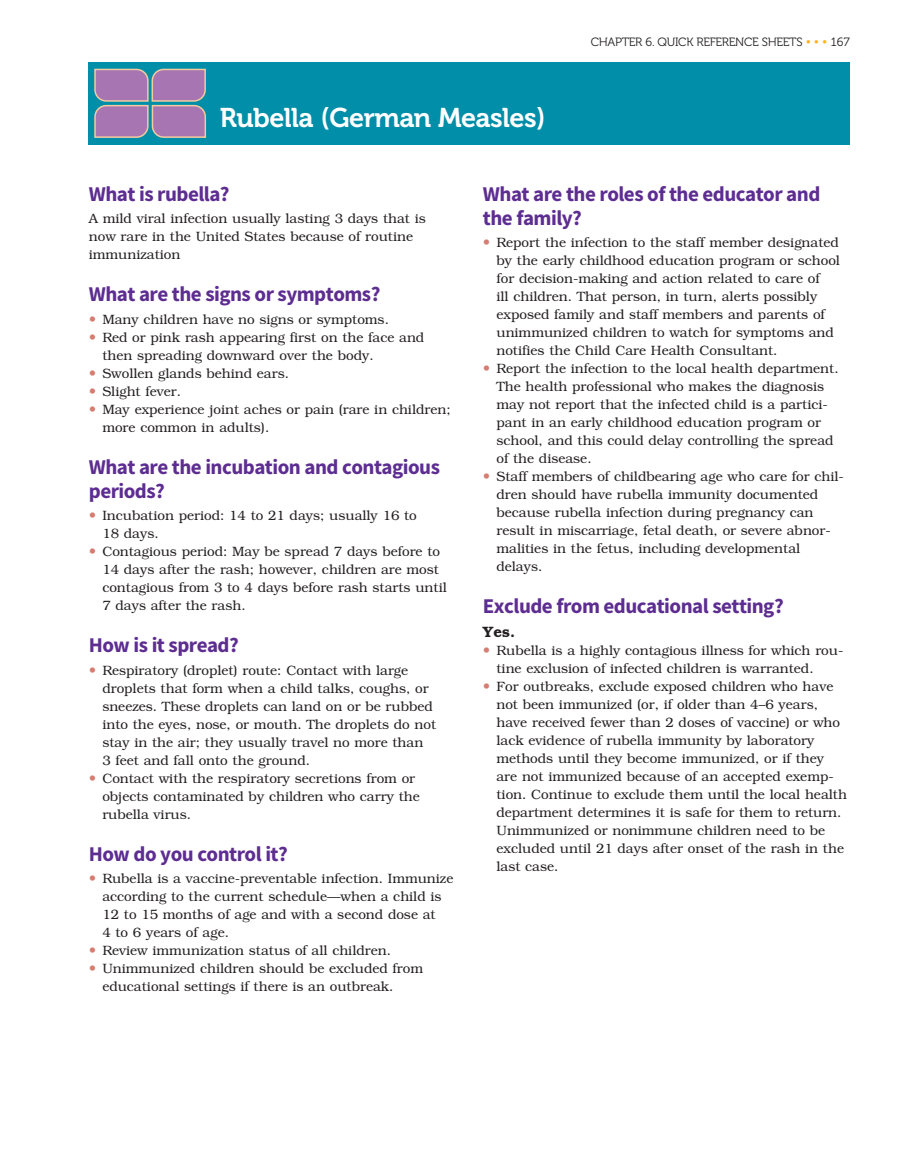
<style>
.page{position:relative;width:907px;height:1174px;background:#fff}
.page>*{position:absolute;margin:0;border:0;box-sizing:border-box;transform-origin:0 0}
.t1{font:27px "Museo 700";letter-spacing:-.02em;color:#fff}
.t2{font:700 21px/24px "Source Sans Pro";letter-spacing:-.025em;color:#5d2d91}
.t3{font:600 15px "Bookman Std";color:#231f20}
.t4{font:300 13.5px/18px "Bookman Std";color:#231f20}
.t5{font:12px "Museo 300";letter-spacing:-.025em;color:#231f20}
.s1{color:#fcb61c}
</style>
<div class="page">
<div style="left:88px;top:63px;width:761px;height:82px;background:#008ea8"></div>
<svg style="left:94px;top:68px;width:113px;height:70px;background:#9a82ae"></svg>
<h1 class="t1" style="left:220px;top:103px;width:327px">Rubella (German Measles)</h1>
<p class="t5" style="left:590px;top:35px;width:261px">CHAPTER 6. QUICK REFERENCE SHEETS <span class="s1">• • •</span> 167</p>
<h2 class="t2" style="left:89px;top:181px;width:142px">What is rubella?</h2>
<p class="t4" style="left:89px;top:210px;width:338px">A mild viral infection usually lasting 3 days that is now rare in the United States because of routine immunization</p>
<h2 class="t2" style="left:89px;top:282px;width:293px">What are the signs or symptoms?</h2>
<p class="t4" style="left:102px;top:310px;width:349px">Many children have no signs or symptoms.<br>Red or pink rash appearing first on the face and then spreading downward over the body.<br>Swollen glands behind ears.<br>Slight fever.<br>May experience joint aches or pain (rare in children; more common in adults).</p>
<h2 class="t2" style="left:89px;top:454px;width:352px">What are the incubation and contagious periods?</h2>
<p class="t4" style="left:102px;top:507px;width:346px">Incubation period: 14 to 21 days; usually 16 to<br>18 days.<br>Contagious period: May be spread 7 days before to 14 days after the rash; however, children are most contagious from 3 to 4 days before rash starts until 7 days after the rash.</p>
<h2 class="t2" style="left:89px;top:633px;width:151px">How is it spread?</h2>
<p class="t4" style="left:102px;top:661px;width:335px">Respiratory (droplet) route: Contact with large droplets that form when a child talks, coughs, or sneezes. These droplets can land on or be rubbed into the eyes, nose, or mouth. The droplets do not stay in the air; they usually travel no more than<br>3 feet and fall onto the ground.<br>Contact with the respiratory secretions from or objects contaminated by children who carry the rubella virus.</p>
<h2 class="t2" style="left:89px;top:841px;width:200px">How do you control it?</h2>
<p class="t4" style="left:102px;top:870px;width:352px">Rubella is a vaccine-preventable infection. Immunize according to the current schedule—when a child is 12 to 15 months of age and with a second dose at<br>4 to 6 years of age.<br>Review immunization status of all children.<br>Unimmunized children should be excluded from educational settings if there is an outbreak.</p>
<h2 class="t2" style="left:483px;top:181px;width:339px">What are the roles of the educator and the family?</h2>
<p class="t4" style="left:496px;top:234px;width:349px">Report the infection to the staff member designated by the early childhood education program or school for decision-making and action related to care of<br>ill children. That person, in turn, alerts possibly exposed family and staff members and parents of unimmunized children to watch for symptoms and notifies the Child Care Health Consultant.<br>Report the infection to the local health department.<br>The health professional who makes the diagnosis may not report that the infected child is a partici&shy;pant in an early childhood education program or school, and this could delay controlling the spread of the disease.<br>Staff members of childbearing age who care for chil&shy;dren should have rubella immunity documented because rubella infection during pregnancy can result in miscarriage, fetal death, or severe abnor&shy;malities in the fetus, including developmental delays.</p>
<h2 class="t2" style="left:483px;top:594px;width:302px">Exclude from educational setting?</h2>
<p class="t3" style="left:483px;top:623px;width:34px">Yes.</p>
<p class="t4" style="left:496px;top:642px;width:352px">Rubella is a highly contagious illness for which rou&shy;tine exclusion of infected children is warranted.<br>For outbreaks, exclude exposed children who have not been immunized (or, if older than 4–6 years, have received fewer than 2 doses of vaccine) or who lack evidence of rubella immunity by laboratory methods until they become immunized, or if they are not immunized because of an accepted exemp&shy;tion. Continue to exclude them until the local health department determines it is safe for them to return.<br>Unimmunized or nonimmune children need to be excluded until 21 days after onset of the rash in the last case.</p>
</div>
